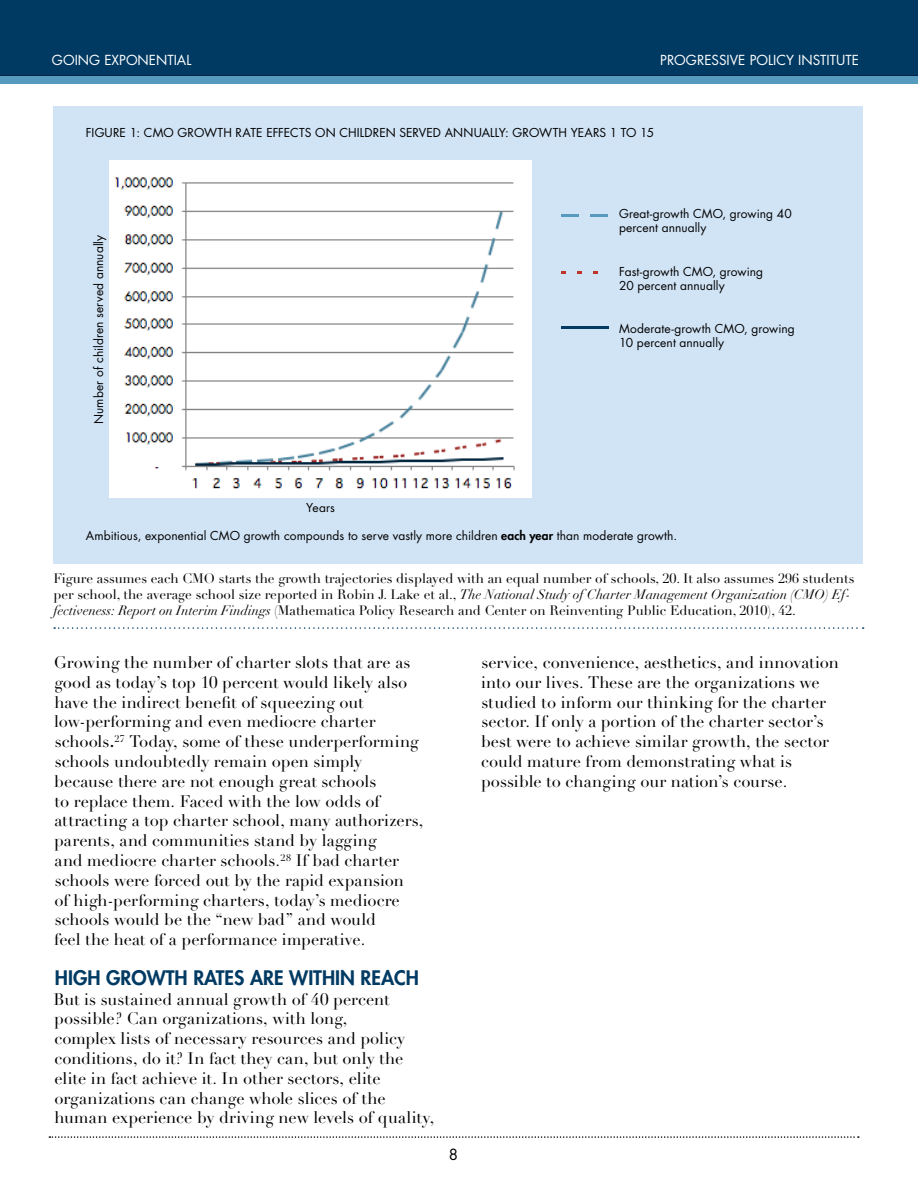
<style>
.page{position:relative;width:918px;height:1188px;background:#fff}
.page>*{position:absolute;margin:0;border:0;box-sizing:border-box;transform-origin:0 0}
.t1{font:800 19.5px "Futura";color:#003a63}
.t2{font:16.5px/19.8px "Didot LH";letter-spacing:.005em;color:#000}
.t3{font:15px "Futura";color:#000}
.t4{font:13.5px/16.2px "Didot LH";color:#000}
.t5{font:13.5px "Futura";color:#fff}
.t6{font:12px/14.4px "Futura";letter-spacing:.005em;color:#000}
.s1{font-weight:800}
.s2{font-style:italic}
.s3{font-weight:700}
</style>
<div class="page">
<div style="left:0;top:0;width:918px;height:75px;background:#003a63"></div>
<div style="left:0;top:76px;width:918px;height:8px;background:#569bbe"></div>
<svg style="left:49px;top:1136px;width:810px;height:2px"></svg>
<div style="left:53px;top:106px;width:810px;height:458px;background:#d1e4f6"></div>
<svg style="left:54px;top:627px;width:810px;height:2px"></svg>
<img style="left:109px;top:161px;width:423px;height:337px">
<svg style="left:561px;top:215px;width:18px;height:2px"></svg>
<svg style="left:590px;top:215px;width:18px;height:2px"></svg>
<hr style="left:562px;top:326px;width:47px;height:2px;background:#003a63">
<p class="t5" style="left:52px;top:52px;width:139px">Going exponential</p>
<p class="t5" style="left:660px;top:52px;width:198px">Progressive Policy Institute</p>
<p class="t6" style="left:86px;top:125px;width:191px">FIGURE 1: CMO Growth Ra te Effec</p>
<p class="t6" style="left:299px;top:125px;width:275px">ts on Ch ildren Se rved Annually: Growth Yea</p>
<p class="t6" style="left:593px;top:125px;width:63px">rs 1 to 15</p>
<p class="t6" style="left:92px;top:424px;width:191px;rotate:-90deg">N umber of children served annually</p>
<p class="t6" style="left:306px;top:501px;width:30px">Years</p>
<p class="t6" style="left:619px;top:207px;width:174px">Great-growth CMO, growing 40 percent annually</p>
<p class="t6" style="left:619px;top:264px;width:146px">Fast-growth CMO, growing<br>20 percent annually</p>
<p class="t6" style="left:619px;top:321px;width:177px">Moderate-growth CMO, growing<br>10 percent annually</p>
<p class="t6" style="left:86px;top:528px;width:593px">Ambitious, exponential CMO growth compounds to serve vastly more children <span class="s1">each year</span> than moderate growth.</p>
<p class="t4" style="left:53px;top:571px;width:803px">Figure assumes each CMO starts the growth trajectories displayed with an equal number of schools, 20. It also assumes 296 students per school, the average school size reported in Robin J. Lake et al., <span class="s2">The National Study of Charter Management Organization (CMO) Ef&shy;fectiveness: Report on Interim Findings</span> (Mathematica Policy Research and Center on Reinventing Public Education, 2010), 42.</p>
<p class="t2" style="left:54px;top:653px;width:371px">Growing the number of charter slots that are as good as today’s top 10 percent would likely also have the indirect benefit of squeezing out low-performing and even mediocre charter schools<span class="s3">.</span><sup>27</sup> Today, some of these underperforming schools undoubtedly remain open simply because there are not enough great schools<br>to replace them. Faced with the low odds of attracting a top charter school, many authorizers, parents, and communities stand by lagging<br>and mediocre charter schools.<sup>28</sup> If bad charter schools were forced out by the rapid expansion<br>of high-performing charters, today’s mediocre schools would be the “new bad” and would<br>feel the heat of a performance imperative.</p>
<p class="t1" style="left:55px;top:965px;width:366px">HIGH GROWTH RATES ARE WITHIN REACH</p>
<p class="t2" style="left:54px;top:989px;width:382px">But is sustained annual growth of 40 percent possible? Can organizations, with long,<br>complex lists of necessary resources and policy conditions, do it? In fact they can, but only the elite in fact achieve it. In other sectors, elite organizations can change whole slices of the human experience by driving new levels of quality,</p>
<p class="t3" style="left:449px;top:1145px;width:11px">8</p>
<p class="t2" style="left:481px;top:653px;width:359px">service, convenience, aesthetics, and innovation into our lives. These are the organizations we studied to inform our thinking for the charter sector. If only a portion of the charter sector’s best were to achieve similar growth, the sector could mature from demonstrating what is possible to changing our nation’s course.</p>
</div>
